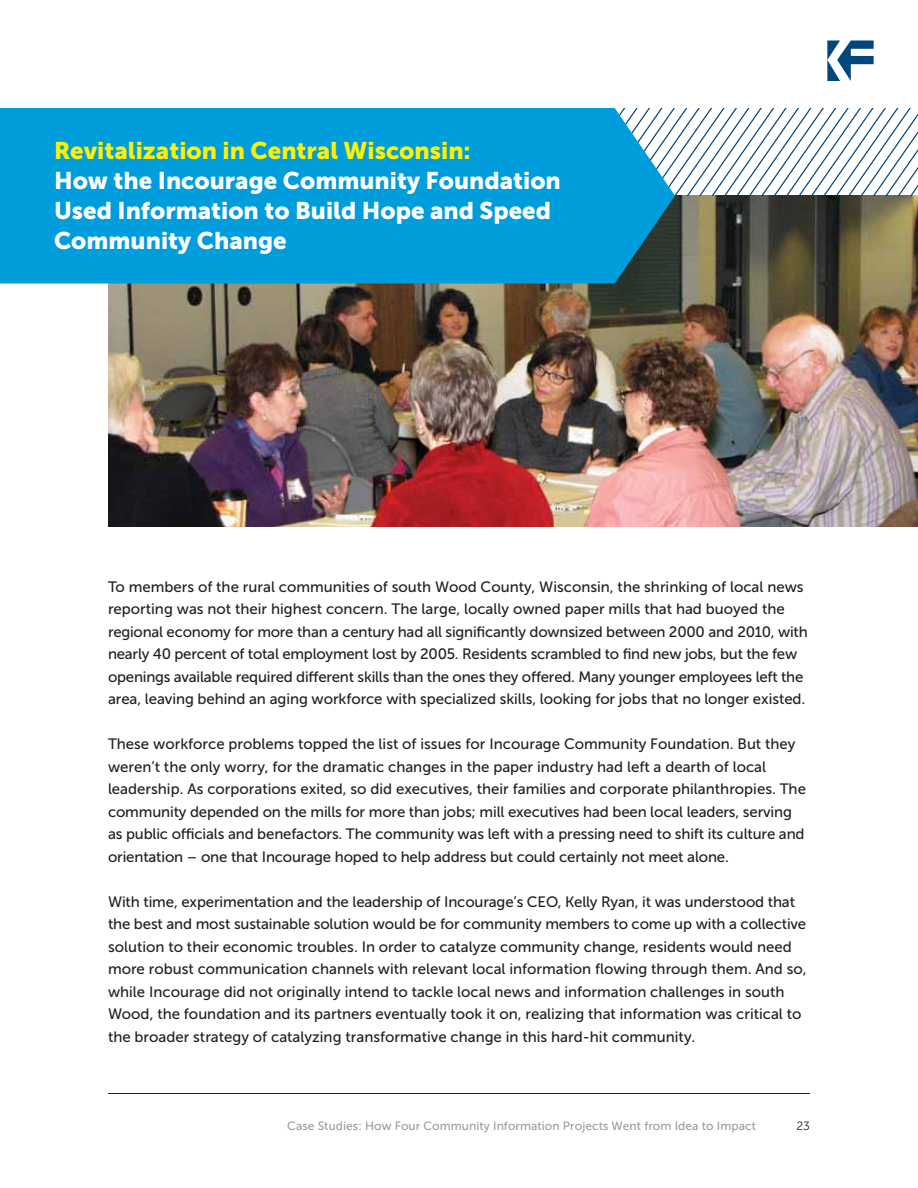
<style>
.page{position:relative;width:918px;height:1188px;background:#fff}
.page>*{position:absolute;margin:0;border:0;box-sizing:border-box;transform-origin:0 0}
.t1{font:24px/30px "Museo Sans 900";color:#fff}
.t2{font:24px "Museo Sans 900";color:#fff200}
.t3{font:15px/22.5px "Museo Sans 500";letter-spacing:-.005em;color:#231f20}
.t4{font:12px "Museo Sans 500";letter-spacing:.005em;color:#9b9d9f}
.t5{font:12px "Museo Sans 300";color:#231f20}
</style>
<div class="page">
<hr style="left:108px;top:1093px;width:702px;height:1px;background:#231f20">
<img style="left:108px;top:196px;width:810px;height:330px">
<svg style="left:675px;top:108px;width:243px;height:88px"></svg>
<div style="left:0;top:108px;width:675px;height:176px;background:#009ddc"></div>
<svg style="left:827px;top:40px;width:47px;height:41px"></svg>
<h1 class="t2" style="left:54px;top:137px;width:418px">Revitalization in Central Wisconsin:</h1>
<h1 class="t1" style="left:54px;top:166px;width:508px">How the Incourage Community Foundation<br>Used Information to Build Hope and Speed<br>Community Change</h1>
<p class="t3" style="left:108px;top:575px;width:701px">To members of the rural communities of south Wood County, Wisconsin, the shrinking of local news reporting was not their highest concern. The large, locally owned paper mills that had buoyed the regional economy for more than a century had all significantly downsized between 2000 and 2010, with nearly 40 percent of total employment lost by 2005. Residents scrambled to find new jobs, but the few openings available required different skills than the ones they offered. Many younger employees left the area, leaving behind an aging workforce with specialized skills, looking for jobs that no longer existed.</p>
<p class="t3" style="left:108px;top:733px;width:699px">These workforce problems topped the list of issues for Incourage Community Foundation. But they weren’t the only worry, for the dramatic changes in the paper industry had left a dearth of local leadership. As corporations exited, so did executives, their families and corporate philanthropies. The community depended on the mills for more than jobs; mill executives had been local leaders, serving as public officials and benefactors. The community was left with a pressing need to shift its culture and orientation – one that Incourage hoped to help address but could certainly not meet alone.</p>
<p class="t3" style="left:108px;top:890px;width:700px">With time, experimentation and the leadership of Incourage’s CEO, Kelly Ryan, it was understood that the best and most sustainable solution would be for community members to come up with a collective solution to their economic troubles. In order to catalyze community change, residents would need more robust communication channels with relevant local information flowing through them. And so, while Incourage did not originally intend to tackle local news and information challenges in south Wood, the foundation and its partners eventually took it on, realizing that information was critical to the broader strategy of catalyzing transformative change in this hard-hit community.</p>
<p class="t4" style="left:287px;top:1119px;width:470px">Case Studies: How Four Community Information Projects Went from Idea to Impact</p>
<p class="t5" style="left:796px;top:1119px;width:15px">23</p>
</div>
